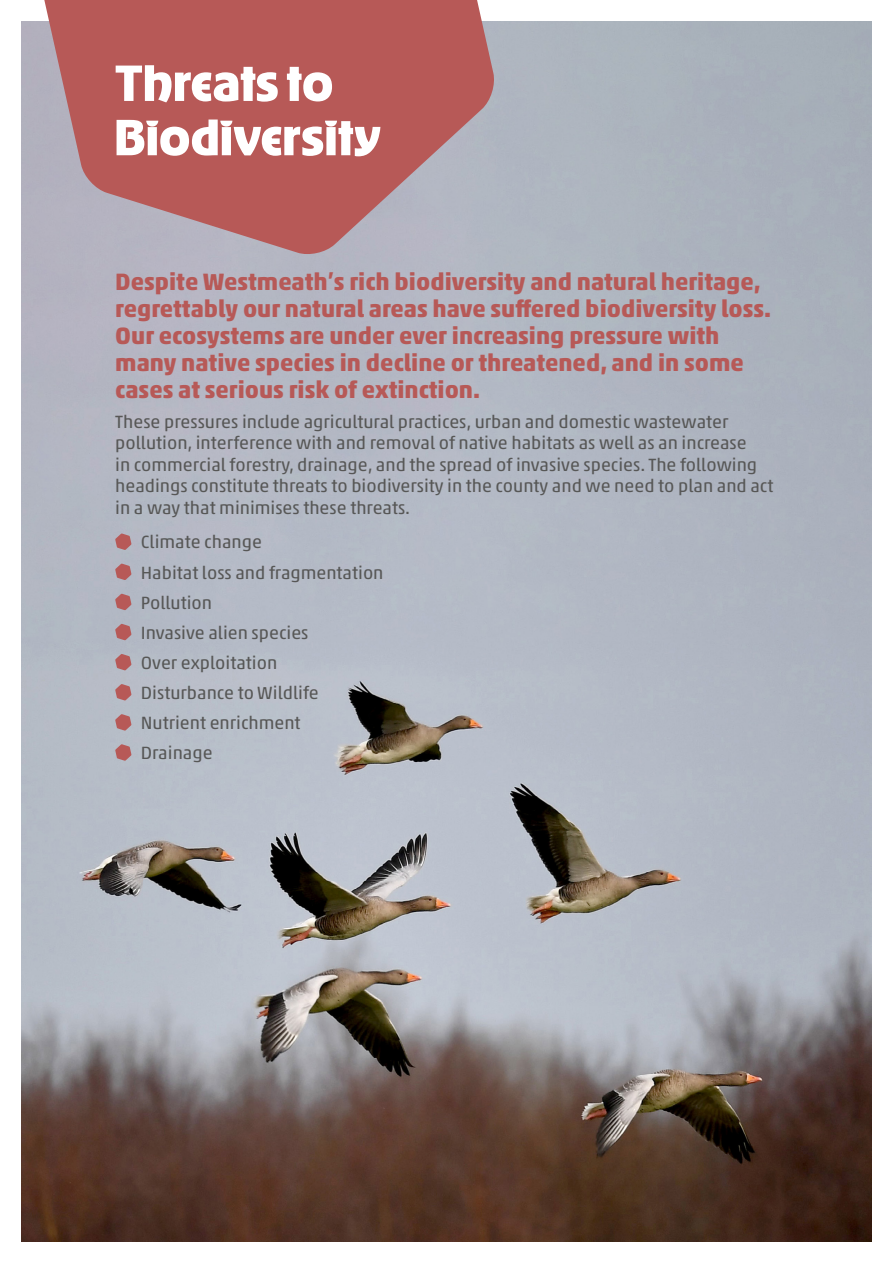
<style>
.page{position:relative;width:893px;height:1263px;background:#fff}
.page>*{position:absolute;margin:0;border:0;box-sizing:border-box;transform-origin:0 0}
.t1{font:57.3px/54.3px "Ad Gothic";letter-spacing:.02em;color:#fff}
.t2{font:700 24px/27px "Akko Pro";color:#b75957}
.t3{font:18px/30.2px "Akko Pro";color:#575756}
</style>
<div class="page">
<img style="left:21px;top:21px;width:851px;height:1221px">
<svg style="left:35px;top:0;width:461px;height:256px;background:#b67173"></svg>
<svg style="left:115px;top:533px;width:16px;height:17px"></svg>
<svg style="left:115px;top:563px;width:16px;height:17px"></svg>
<svg style="left:115px;top:594px;width:16px;height:16px"></svg>
<svg style="left:115px;top:624px;width:16px;height:16px"></svg>
<svg style="left:115px;top:654px;width:16px;height:16px"></svg>
<svg style="left:115px;top:684px;width:16px;height:16px"></svg>
<svg style="left:115px;top:714px;width:16px;height:17px"></svg>
<svg style="left:115px;top:744px;width:16px;height:17px"></svg>
<h1 class="t1" style="left:115px;top:55px;width:267px">Threats to<br>Biodiversity</h1>
<p class="t2" style="left:115px;top:267px;width:657px">Despite Westmeath’s rich biodiversity and natural heritage, regrettably our natural areas have suffered biodiversity loss.<br>Our ecosystems are under ever increasing pressure with many native species in decline or threatened, and in some cases at serious risk of extinction.</p>
<p class="t3" style="left:115px;top:410px;width:660px;line-height:21.6px">These pressures include agricultural practices, urban and domestic wastewater pollution, interference with and removal of native habitats as well as an increase<br>in commercial forestry, drainage, and the spread of invasive species. The following headings constitute threats to biodiversity in the county and we need to plan and act in a way that minimises these threats.</p>
<p class="t3" style="left:141px;top:527px;width:244px">Climate change<br>Habitat loss and fragmentation<br>Pollution<br>Invasive alien species<br>Over exploitation<br>Disturbance to Wildlife<br>Nutrient enrichment<br>Drainage</p>
</div>
